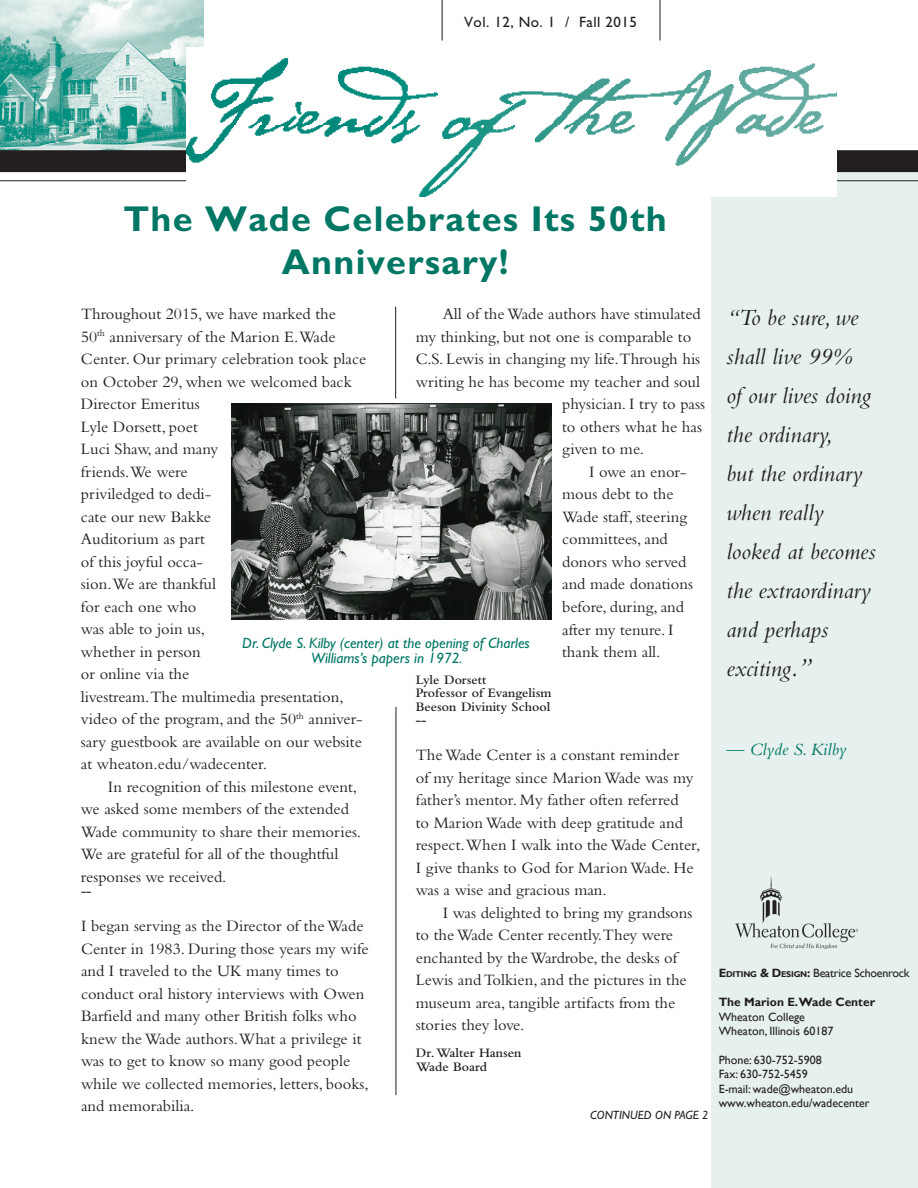
<style>
.page{position:relative;width:918px;height:1188px;background:#fff}
.page>*{position:absolute;margin:0;border:0;box-sizing:border-box;transform-origin:0 0}
.t1{font:700 36px/43.2px "Gill Sans";letter-spacing:.035em;color:#007764;text-align:center}
.t2{font:italic 24px/39px "Bembo";color:#231f20}
.t3{font:italic 18px "Bembo";color:#007764}
.t4{font:16.5px/22.5px "Bembo";color:#231f20}
.t5{font:italic 15px/15px "Gill Sans";color:#007764;text-align:center}
.t6{font:15px "Gill Sans";letter-spacing:.03em;color:#231f20}
.t7{font:600 13.5px/13.5px "Bembo";color:#231f20}
.t8{font:12px/14.4px "Gill Sans";color:#231f20}
.t9{font:12px "Gill Sans";letter-spacing:-.02em;color:#231f20}
.t10{font:700 12px "Gill Sans";color:#231f20}
.t11{font:italic 12px "Gill Sans";color:#231f20}
.s1{font-size:27px}
.s2{font-weight:700}
.s3{font-weight:700;font-size:8.4px}
</style>
<div class="page">
<img style="left:0;top:0;width:203px;height:150px">
<div style="left:712px;top:155px;width:206px;height:1033px;background:#e6f0ee"></div>
<hr style="left:0;top:180px;width:918px;height:1px;background:#231f20">
<div style="left:0;top:150px;width:918px;height:22px;background:#231f20"></div>
<hr style="left:442px;top:0;width:1px;height:40px;background:#231f20">
<hr style="left:660px;top:0;width:1px;height:40px;background:#231f20">
<img style="left:187px;top:47px;width:650px;height:150px">
<img style="left:735px;top:877px;width:123px;height:72px">
<hr style="left:396px;top:707px;width:1px;height:388px;background:#231f20">
<img style="left:232px;top:404px;width:319px;height:216px">
<hr style="left:395px;top:307px;width:1px;height:91px;background:#231f20">
<p class="t6" style="left:464px;top:14px;width:174px">Vol. 12, No. 1 / Fall 2015</p>
<h1 class="t1" style="left:123px;top:197px;width:545px">The Wade Celebrates Its 50th<br>Anniversary!</h1>
<p class="t4" style="left:81px;top:303px;width:287px">Throughout 2015, we have marked the<br>50<sup>th</sup> anniversary of the Marion E.Wade<br>Center. Our primary celebration took place on October 29, when we welcomed back<br>Director Emeritus<br>Lyle Dorsett, poet<br>Luci Shaw, and many<br>friends.We were<br>priviledged to dedi-<br>cate our new Bakke<br>Auditorium as part<br>of this joyful occa-<br>sion.We are thankful<br>for each one who<br>was able to join us,<br>whether in person<br>or online via the<br>livestream.The multimedia presentation, video of the program, and the 50<sup>th</sup> anniver&shy;sary guestbook are available on our website at wheaton.edu/wadecenter.</p>
<p class="t4" style="left:81px;top:775px;width:282px;text-indent:27px">In recognition of this milestone event, we asked some members of the extended Wade community to share their memories.<br>We are grateful for all of the thoughtful responses we received.</p>
<p class="t7" style="left:81px;top:884px;width:12px">--</p>
<p class="t4" style="left:81px;top:915px;width:289px">I began serving as the Director of the Wade Center in 1983. During those years my wife and I traveled to the UK many times to conduct oral history interviews with Owen Barfield and many other British folks who knew the Wade authors.What a privilege it was to get to know so many good people while we collected memories, letters, books, and memorabilia.</p>
<p class="t4" style="left:443px;top:303px;width:260px">All of the Wade authors have stimulated</p>
<p class="t4" style="left:416px;top:325px;width:277px">my thinking, but not one is comparable to</p>
<p class="t4" style="left:416px;top:348px;width:286px">C.S. Lewis in changing my life.Through his</p>
<p class="t4" style="left:416px;top:370px;width:286px">writing he has become my teacher and soul</p>
<p class="t4" style="left:562px;top:393px;width:145px">physician. I try to pass</p>
<p class="t4" style="left:562px;top:415px;width:141px">to others what he has</p>
<p class="t4" style="left:562px;top:438px;width:83px">given to me.</p>
<p class="t4" style="left:589px;top:460px;width:99px">I owe an enor-</p>
<p class="t4" style="left:562px;top:483px;width:113px">mous debt to the</p>
<p class="t4" style="left:562px;top:505px;width:127px">Wade staff, steering</p>
<p class="t4" style="left:562px;top:528px;width:107px">committees, and</p>
<p class="t4" style="left:562px;top:550px;width:126px">donors who served</p>
<p class="t4" style="left:562px;top:573px;width:132px">and made donations</p>
<p class="t4" style="left:562px;top:595px;width:123px">before, during, and</p>
<p class="t4" style="left:562px;top:618px;width:113px">after my tenure. I</p>
<p class="t4" style="left:562px;top:640px;width:100px">thank them all.</p>
<p class="t7" style="left:416px;top:673px;width:137px">Lyle Dorsett<br>Professor of Evangelism<br>Beeson Divinity School --</p>
<p class="t4" style="left:416px;top:744px;width:286px">The Wade Center is a constant reminder<br>of my heritage since Marion Wade was my father’s mentor. My father often referred<br>to Marion Wade with deep gratitude and respect.When I walk into the Wade Center, I give thanks to God for Marion Wade. He was a wise and gracious man.</p>
<p class="t4" style="left:416px;top:901px;width:278px;text-indent:27px">I was delighted to bring my grandsons to the Wade Center recently.They were enchanted by the Wardrobe, the desks of Lewis and Tolkien, and the pictures in the museum area, tangible artifacts from the stories they love.</p>
<p class="t7" style="left:416px;top:1046px;width:107px">Dr. Walter Hansen<br>Wade Board</p>
<p class="t5" style="left:242px;top:636px;width:289px">Dr. Clyde S. Kilby (center) at the opening of Charles<br>Williams’s papers in 1972.</p>
<p class="t11" style="left:590px;top:1108px;width:120px">CONTINUED ON PAGE 2</p>
<h2 class="t2" style="left:726px;top:298px;width:151px">“To be sure, we shall live 99%<br>of our lives doing the ordinary,<br>but the ordinary when really looked at becomes the extraordinary and perhaps exciting<span class="s1">.”</span></h2>
<p class="t3" style="left:726px;top:738px;width:121px">— Clyde S. Kilby</p>
<p class="t9" style="left:719px;top:966px;width:192px"><span class="s2">E</span><span class="s3">DITING</span> <span class="s2">&amp; D</span><span class="s3">ESIGN</span><span class="s2">:</span> Beatrice Schoenrock</p>
<p class="t10" style="left:719px;top:995px;width:158px">The Marion E.Wade Center</p>
<p class="t8" style="left:719px;top:1010px;width:116px">Wheaton College<br>Wheaton, Illinois 60187</p>
<p class="t8" style="left:719px;top:1053px;width:152px">Phone: 630-752-5908<br>Fax: 630-752-5459<br>E-mail: wade@wheaton.edu www.wheaton.edu/wadecenter</p>
</div>
